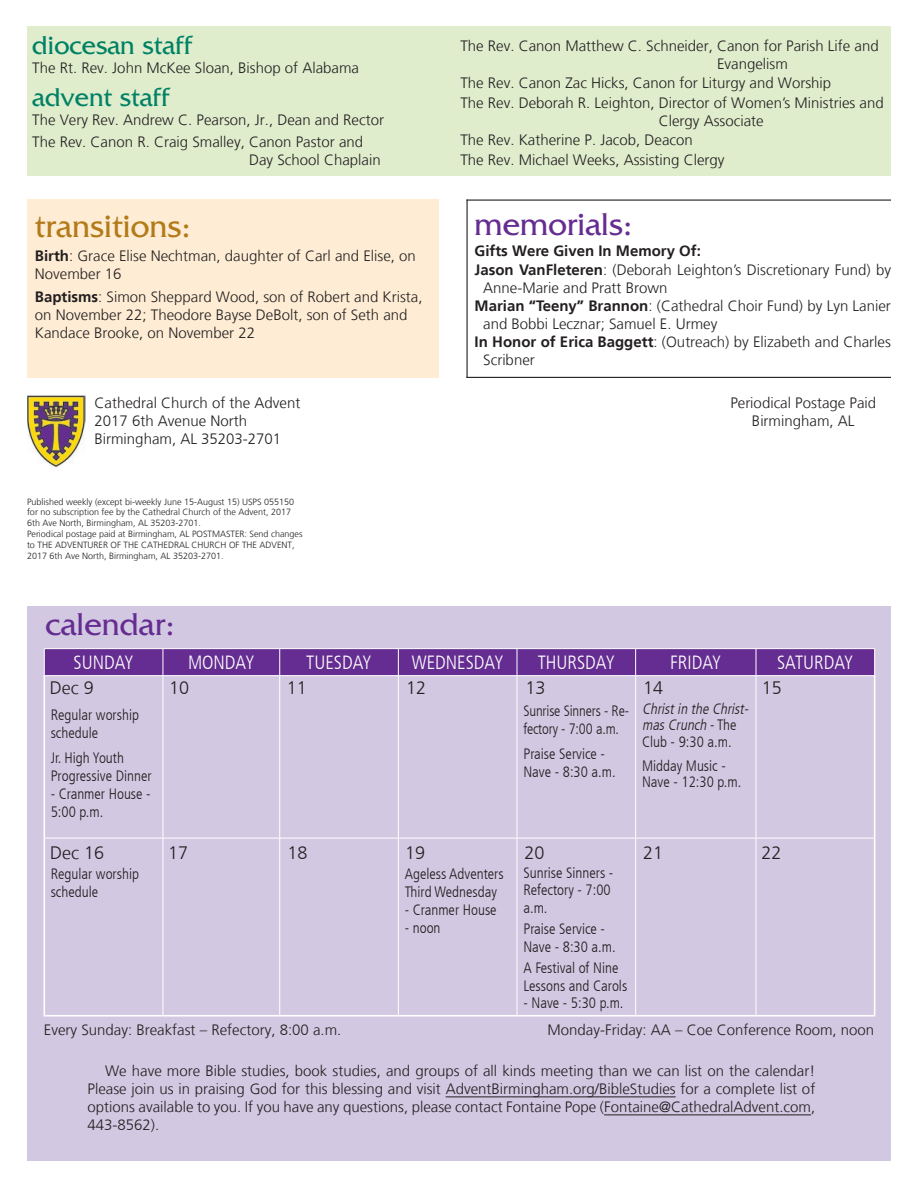
<style>
.page{position:relative;width:918px;height:1188px;background:#fff}
.page>*{position:absolute;margin:0;border:0;box-sizing:border-box;transform-origin:0 0}
.t1{font:33.3px "Friz Quadrata Std";color:#b37a19}
.t2{font:33px "Friz Quadrata Std";color:#652d91}
.t3{font:27px "Friz Quadrata Std";color:#008164}
.t4{font:300 condensed 19.05px "Frutiger";color:#fff}
.t5{font:300 18px "Frutiger";color:#231f20}
.t6{font:300 15px/18px "Frutiger";color:#231f20}
.t7{font:300 condensed 15px/18px "Frutiger";color:#231f20}
.t8{font:700 15px/19.5px "Frutiger";color:#231f20}
.t9{font:italic 300 condensed 15px/16.5px "Frutiger";color:#231f20}
.t10{font:300 9px/10.8px "Frutiger";color:#231f20}
.s1{font-weight:700}
.s2{font-weight:300}
.s3{font-style:normal}
</style>
<div class="page">
<img style="left:27px;top:395px;width:58px;height:73px">
<div style="left:27px;top:606px;width:864px;height:554px;background:#d3c8e2"></div>
<svg style="left:45px;top:676px;width:829px;height:162px"></svg>
<hr style="left:43px;top:676px;width:2px;height:162px;background:#fff">
<hr style="left:874px;top:676px;width:1px;height:162px;background:#fff">
<hr style="left:43px;top:838px;width:2px;height:177px;background:#fff">
<hr style="left:874px;top:838px;width:1px;height:177px;background:#fff">
<hr style="left:163px;top:676px;width:1px;height:162px;background:#fff">
<hr style="left:279px;top:676px;width:1px;height:162px;background:#fff">
<hr style="left:398px;top:676px;width:1px;height:162px;background:#fff">
<hr style="left:517px;top:676px;width:1px;height:162px;background:#fff">
<hr style="left:635px;top:676px;width:1px;height:162px;background:#fff">
<hr style="left:756px;top:676px;width:1px;height:162px;background:#fff">
<hr style="left:163px;top:838px;width:1px;height:177px;background:#fff">
<hr style="left:279px;top:838px;width:1px;height:177px;background:#fff">
<hr style="left:398px;top:838px;width:1px;height:177px;background:#fff">
<hr style="left:517px;top:838px;width:1px;height:177px;background:#fff">
<hr style="left:635px;top:838px;width:1px;height:177px;background:#fff">
<hr style="left:756px;top:838px;width:1px;height:177px;background:#fff">
<hr style="left:45px;top:838px;width:118px;height:1px;background:#fff">
<hr style="left:163px;top:838px;width:117px;height:1px;background:#fff">
<hr style="left:280px;top:838px;width:118px;height:1px;background:#fff">
<hr style="left:398px;top:838px;width:119px;height:1px;background:#fff">
<hr style="left:517px;top:838px;width:119px;height:1px;background:#fff">
<hr style="left:636px;top:838px;width:120px;height:1px;background:#fff">
<hr style="left:756px;top:838px;width:118px;height:1px;background:#fff">
<hr style="left:44px;top:1015px;width:119px;height:2px;background:#fff">
<hr style="left:163px;top:1015px;width:117px;height:2px;background:#fff">
<hr style="left:280px;top:1015px;width:118px;height:2px;background:#fff">
<hr style="left:398px;top:1015px;width:119px;height:2px;background:#fff">
<hr style="left:517px;top:1015px;width:119px;height:2px;background:#fff">
<hr style="left:636px;top:1015px;width:120px;height:2px;background:#fff">
<hr style="left:756px;top:1015px;width:119px;height:2px;background:#fff">
<hr style="left:44px;top:648px;width:119px;height:1px;background:#fff">
<hr style="left:163px;top:648px;width:117px;height:1px;background:#fff">
<hr style="left:280px;top:648px;width:118px;height:1px;background:#fff">
<hr style="left:398px;top:648px;width:119px;height:1px;background:#fff">
<hr style="left:517px;top:648px;width:119px;height:1px;background:#fff">
<hr style="left:636px;top:648px;width:120px;height:1px;background:#fff">
<hr style="left:756px;top:648px;width:119px;height:1px;background:#fff">
<svg style="left:44px;top:649px;width:831px;height:27px"></svg>
<hr style="left:446px;top:1097px;width:230px;height:1px;background:#231f20">
<hr style="left:604px;top:1115px;width:207px;height:1px;background:#231f20">
<div style="left:27px;top:26px;width:864px;height:150px;background:#dfedcd"></div>
<div style="left:27px;top:199px;width:412px;height:179px;background:#feedd4"></div>
<hr style="left:466px;top:200px;width:425px;height:1px;background:#231f20">
<hr style="left:466px;top:377px;width:425px;height:1px;background:#231f20">
<hr style="left:466px;top:200px;width:2px;height:178px;background:#231f20">
<h3 class="t3" style="left:32px;top:30px;width:160px">diocesan staff</h3>
<p class="t6" style="left:32px;top:59px;width:328px">The Rt. Rev. John McKee Sloan, Bishop of Alabama</p>
<h3 class="t3" style="left:32px;top:82px;width:138px">advent staff</h3>
<p class="t6" style="left:32px;top:109px;width:353px;line-height:22.2px">The Very Rev. Andrew C. Pearson, Jr., Dean and Rector<br>The Rev. Canon R. Craig Smalley, Canon Pastor and</p>
<p class="t6" style="left:249px;top:151px;width:133px">Day School Chaplain</p>
<h1 class="t1" style="left:35px;top:208px;width:157px">transitions:</h1>
<p class="t6" style="left:35px;top:247px;width:382px"><span class="s1">Birth</span>: Grace Elise Nechtman, daughter of Carl and Elise, on<br>November 16</p>
<p class="t6" style="left:35px;top:288px;width:389px"><span class="s1">Baptisms</span>: Simon Sheppard Wood, son of Robert and Krista, on November 22; Theodore Bayse DeBolt, son of Seth and<br>Kandace Brooke, on November 22</p>
<p class="t6" style="left:717px;top:37px;width:163px;text-indent:-257px">The Rev. Canon Matthew C. Schneider, Canon for Parish Life and<br>Evangelism</p>
<p class="t6" style="left:460px;top:74px;width:425px;line-height:19.5px">The Rev. Canon Zac Hicks, Canon for Liturgy and Worship<br>The Rev. Deborah R. Leighton, Director of Women’s Ministries and</p>
<p class="t6" style="left:460px;top:111px;width:305px;line-height:19.5px;text-indent:198px">Clergy Associate<br>The Rev. Katherine P. Jacob, Deacon<br>The Rev. Michael Weeks, Assisting Clergy</p>
<h2 class="t2" style="left:475px;top:205px;width:159px">memorials:</h2>
<p class="t8" style="left:475px;top:241px;width:418px">Gifts Were Given In Memory Of:<br>Jason VanFleteren<span class="s2">: (Deborah Leighton’s Discretionary Fund) by</span></p>
<p class="t6" style="left:483px;top:279px;width:186px">Anne-Marie and Pratt Brown</p>
<p class="t6" style="left:475px;top:297px;width:418px"><span class="s1">Marian “Teeny” Brannon</span>: (Cathedral Choir Fund) by Lyn Lanier</p>
<p class="t6" style="left:483px;top:315px;width:236px">and Bobbi Lecznar; Samuel E. Urmey</p>
<p class="t6" style="left:475px;top:333px;width:418px"><span class="s1">In Honor of Erica Baggett</span>: (Outreach) by Elizabeth and Charles</p>
<p class="t6" style="left:483px;top:351px;width:53px">Scribner</p>
<p class="t6" style="left:94px;top:394px;width:207px">Cathedral Church of the Advent<br>2017 6th Avenue North<br>Birmingham, AL 35203-2701</p>
<p class="t6" style="left:730px;top:394px;width:147px;text-align:center">Periodical Postage Paid<br>Birmingham, AL</p>
<p class="t10" style="left:27px;top:496px;width:277px">Published weekly (except bi-weekly June 15-August 15) USPS 055150 for no subscription fee by the Cathedral Church of the Advent, 2017<br>6th Ave North, Birmingham, AL 35203-2701.<br>Periodical postage paid at Birmingham, AL POSTMASTER: Send changes to THE ADVENTURER OF THE CATHEDRAL CHURCH OF THE ADVENT, 2017 6th Ave North, Birmingham, AL 35203-2701.</p>
<h2 class="t2" style="left:45px;top:606px;width:131px">calendar:</h2>
<p class="t4" style="left:74px;top:652px;width:62px">SUNDAY</p>
<p class="t4" style="left:188px;top:652px;width:68px">MONDAY</p>
<p class="t4" style="left:306px;top:652px;width:67px">TUESDAY</p>
<p class="t4" style="left:412px;top:652px;width:93px">WEDNESDAY</p>
<p class="t4" style="left:538px;top:652px;width:79px">THURSDAY</p>
<p class="t4" style="left:670px;top:652px;width:53px">FRIDAY</p>
<p class="t4" style="left:777px;top:652px;width:78px">SATURDAY</p>
<p class="t7" style="left:51px;top:706px;width:90px">Regular worship schedule</p>
<p class="t7" style="left:51px;top:749px;width:102px">Jr. High Youth<br>Progressive Dinner</p>
<p class="t7" style="left:51px;top:785px;width:102px">- Cranmer House -<br>5:00 p.m.</p>
<p class="t5" style="left:50px;top:677px;width:46px">Dec 9</p>
<p class="t5" style="left:169px;top:677px;width:22px">10</p>
<p class="t5" style="left:287px;top:677px;width:22px">11</p>
<p class="t5" style="left:406px;top:677px;width:22px">12</p>
<p class="t5" style="left:525px;top:677px;width:22px">13</p>
<p class="t5" style="left:643px;top:677px;width:22px">14</p>
<p class="t5" style="left:762px;top:677px;width:22px">15</p>
<p class="t9" style="left:642px;top:700px;width:111px">Christin the Christ&shy;masCrunch <span class="s3">- T h e<br>Club - 9:30 a.m.</span></p>
<p class="t7" style="left:642px;top:757px;width:101px;line-height:16.5px">Midday Music -<br>Nave - 12:30 p.m.</p>
<p class="t7" style="left:523px;top:702px;width:107px">Sunrise Sinners - Re&shy;fectory - 7:00 a.m.</p>
<p class="t7" style="left:523px;top:745px;width:94px">Praise Service -<br>Nave - 8:30 a.m.</p>
<p class="t5" style="left:50px;top:842px;width:56px">Dec 16</p>
<p class="t5" style="left:168px;top:842px;width:22px">17</p>
<p class="t5" style="left:288px;top:842px;width:22px">18</p>
<p class="t5" style="left:405px;top:842px;width:22px">19</p>
<p class="t5" style="left:524px;top:842px;width:22px">20</p>
<p class="t5" style="left:643px;top:842px;width:22px">21</p>
<p class="t5" style="left:762px;top:842px;width:22px">22</p>
<p class="t7" style="left:51px;top:865px;width:90px">Regular worship schedule</p>
<p class="t7" style="left:405px;top:865px;width:100px">Ageless Adventers<br>Third Wednesday</p>
<p class="t7" style="left:405px;top:901px;width:93px">- Cranmer House</p>
<p class="t7" style="left:405px;top:919px;width:37px">- noon</p>
<p class="t7" style="left:523px;top:865px;width:92px;line-height:17.2px">Sunrise Sinners -<br>Refectory - 7:00 a.m.</p>
<p class="t7" style="left:523px;top:921px;width:94px;line-height:17.2px">Praise Service -<br>Nave - 8:30 a.m.</p>
<p class="t7" style="left:523px;top:960px;width:105px;line-height:17.2px">A Festival of Nine<br>Lessons and Carols</p>
<p class="t7" style="left:523px;top:994px;width:102px">- Nave - 5:30 p.m.</p>
<p class="t6" style="left:44px;top:1021px;width:299px">Every Sunday: Breakfast – Refectory, 8:00 a.m.</p>
<p class="t6" style="left:548px;top:1021px;width:328px">Monday-Friday: AA – Coe Conference Room, noon</p>
<p class="t6" style="left:88px;top:1062px;width:729px;text-align:justify;text-indent:17px">We have more Bible studies, book studies, and groups of all kinds meeting than we can list on the calendar!<br>Please join us in praising God for this blessing and visit AdventBirmingham.org/BibleStudies for a complete list of options available to you. If you have any questions, please contact Fontaine Pope (Fontaine@CathedralAdvent.com, 443-8562).</p>
</div>
